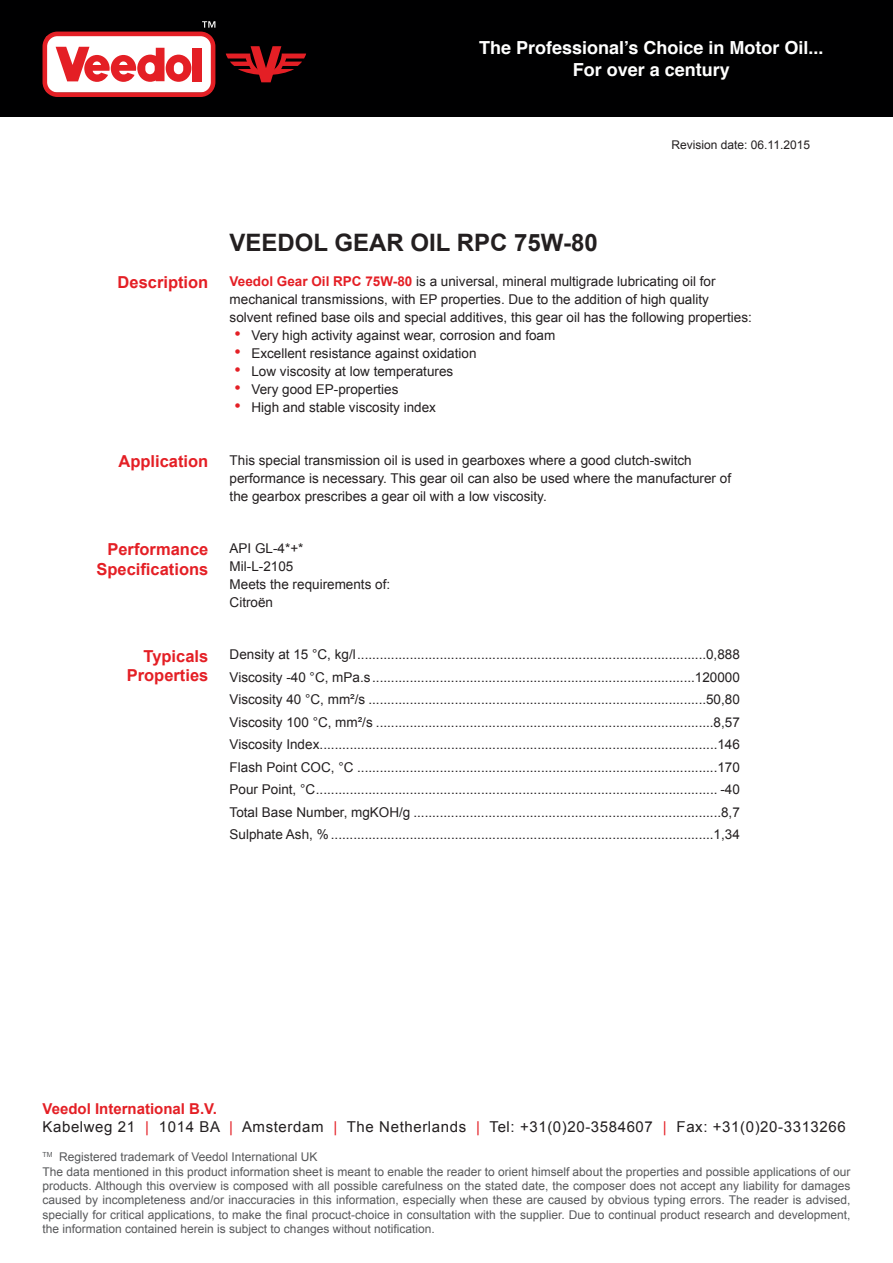
<style>
.page{position:relative;width:893px;height:1263px;background:#fff}
.page>*{position:absolute;margin:0;border:0;box-sizing:border-box;transform-origin:0 0}
.t1{font:700 24px "Arial";color:#231f20}
.t2{font:700 18px/21.6px "Helvetica";color:#fff;text-align:center}
.t3{font:700 16.5px/19.8px "Arial";color:#e41f25;text-align:right}
.t4{font:15px/18px "Arial";letter-spacing:.04em;color:#231f20}
.t5{font:13.5px/22.5px "Arial";color:#231f20}
.t6{font:12px/14.4px "Arial";color:#57585a}
.t7{font:12px "Arial";color:#231f20}
.s1{font-weight:700;color:#e41f25}
.s2{font-size:18px;color:#e41f25}
.s3{color:#e41f25}
</style>
<div class="page">
<div style="left:0;top:0;width:893px;height:117px;background:#000001"></div>
<svg style="left:226px;top:46px;width:80px;height:36px"></svg>
<svg style="left:43px;top:21px;width:172px;height:76px;background:#ce8385"></svg>
<h2 class="t2" style="left:479px;top:38px;width:346px">The Professional’s Choice in Motor Oil...<br>For over a century</h2>
<h1 class="t1" style="left:230px;top:227px;width:370px">VEEDOL GEAR OIL RPC 75W-80</h1>
<p class="t7" style="left:671px;top:137px;width:140px">Revision date: 06.11.2015</p>
<p class="t3" style="left:118px;top:273px;width:92px">Description</p>
<p class="t5" style="left:230px;top:273px;width:524px;line-height:18px"><span class="s1">Veedol Gear Oil RPC 75W-80</span> is a universal, mineral multigrade lubricating oil for mechanical transmissions, with EP properties. Due to the addition of high quality solvent refined base oils and special additives, this gear oil has the following properties:</p>
<p class="t5" style="left:235px;top:324px;width:322px"><span class="s2">•</span> Very high activity against wear, corrosion and foam</p>
<p class="t5" style="left:235px;top:342px;width:243px"><span class="s2">•</span> Excellent resistance against oxidation</p>
<p class="t5" style="left:235px;top:360px;width:220px"><span class="s2">•</span> Low viscosity at low temperatures</p>
<p class="t5" style="left:235px;top:378px;width:165px"><span class="s2">•</span> Very good EP-properties</p>
<p class="t5" style="left:235px;top:396px;width:203px"><span class="s2">•</span> High and stable viscosity index</p>
<p class="t3" style="left:119px;top:452px;width:91px">Application</p>
<p class="t5" style="left:230px;top:451px;width:503px;line-height:18px">This special transmission oil is used in gearboxes where a good clutch-switch performance is necessary. This gear oil can also be used where the manufacturer of the gearbox prescribes a gear oil with a low viscosity.</p>
<p class="t3" style="left:96px;top:540px;width:113px">Performance<br>Specifications</p>
<p class="t5" style="left:230px;top:539px;width:162px;line-height:18px">API GL-4*+*<br>Mil-L-2105<br>Meets the requirements of:<br>Citroën</p>
<p class="t3" style="left:127px;top:646px;width:83px">Typicals<br>Properties</p>
<p class="t5" style="left:230px;top:643px;width:512px;text-align:justify">Density at 15 °C, kg/l.............................................................................................0,888<br>Viscosity -40 °C, mPa.s......................................................................................120000<br>Viscosity 40 °C, mm²/s ..........................................................................................50,80<br>Viscosity 100 °C, mm²/s ..........................................................................................8,57<br>Viscosity Index..........................................................................................................146<br>Flash Point COC, °C ................................................................................................170<br>Pour Point, °C........................................................................................................... -40<br>Total Base Number, mgKOH/g ..................................................................................8,7<br>Sulphate Ash, % ......................................................................................................1,34</p>
<p class="t4" style="left:43px;top:1100px;width:805px"><span class="s1">Veedol International B.V.<br></span>Kabelweg 21 <span class="s3">|</span> 1014 BA <span class="s3">|</span> Amsterdam <span class="s3">|</span> The Netherlands <span class="s3">|</span> Tel: +31(0)20-3584607 <span class="s3">|</span> Fax: +31(0)20-3313266</p>
<p class="t6" style="left:43px;top:1150px;width:809px"><sup>TM</sup> Registered trademark of Veedol International UK<br>The data mentioned in this product information sheet is meant to enable the reader to orient himself about the properties and possible applications of our products. Although this overview is composed with all possible carefulness on the stated date, the composer does not accept any liability for damages caused by incompleteness and/or inaccuracies in this information, especially when these are caused by obvious typing errors. The reader is advised, specially for critical applications, to make the final procuct-choice in consultation with the supplier. Due to continual product research and development, the information contained herein is subject to changes without notification.</p>
</div>
